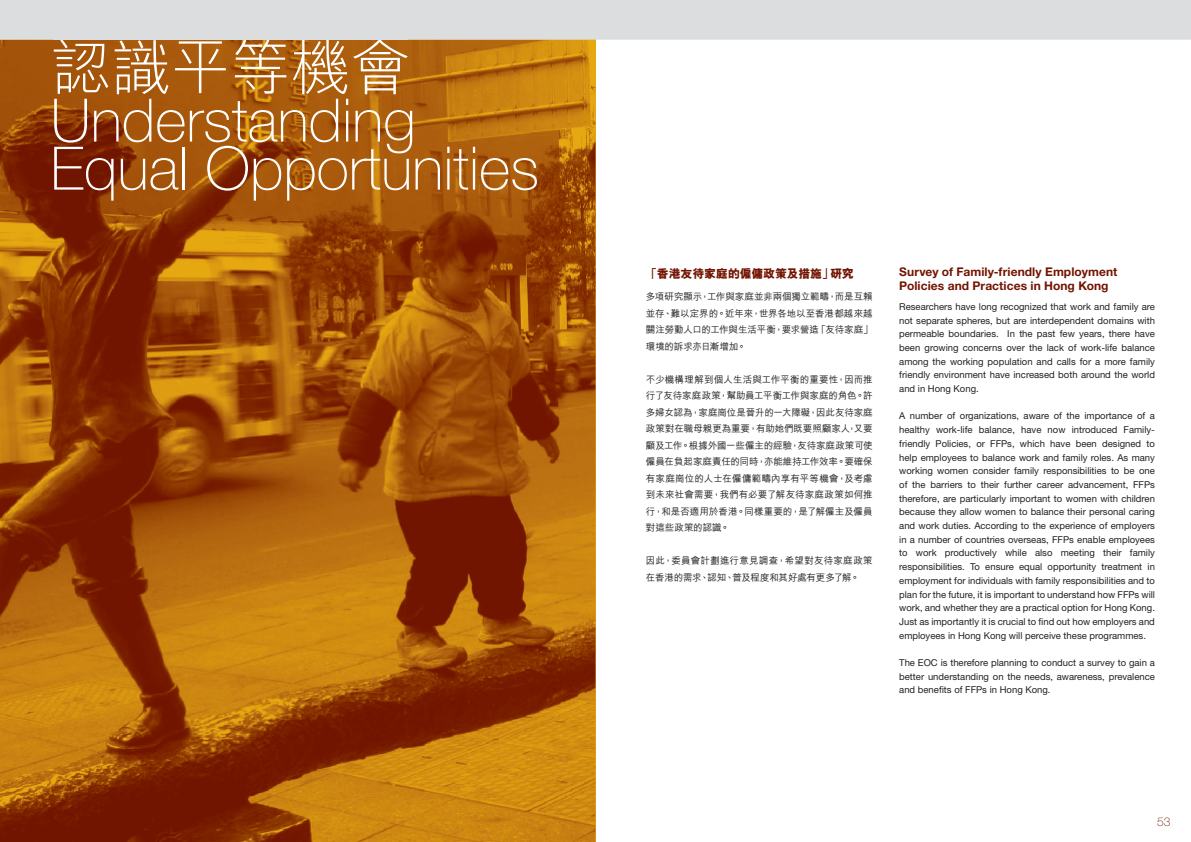
<style>
.page{position:relative;width:1191px;height:842px;background:#fff}
.page>*{position:absolute;margin:0;border:0;box-sizing:border-box;transform-origin:0 0}
.t1{font:100 60px/48px "Helvetica Neue";color:#fff}
.t2{font:300 60px "M Hei";color:#fff}
.t3{font:700 12px/14px "Helvetica Neue";letter-spacing:.005em;color:#721400}
.t4{font:800 12px "M Hei";letter-spacing:-.02em;color:#721400}
.t5{font:100 12px "Helvetica Neue";color:#721400}
.t6{font:9.5px/13.7px "Helvetica Neue";color:#231f20;text-align:justify}
.t7{font:500 9.5px/16.5px "M Hei";letter-spacing:-.005em;color:#231f20;text-align:justify}
</style>
<div class="page">
<img style="left:0;top:40px;width:595px;height:802px">
<div style="left:0;top:0;width:1191px;height:40px;background:#dcdddf"></div>
<hr style="left:54px;top:38px;width:354px;height:2px;background:#dcdddf">
<h1 class="t2" style="left:50px;top:36px;width:361px">認識平等機會</h1>
<h1 class="t1" style="left:50px;top:96px;width:490px">Understanding<br>Equal Opportunities</h1>
<p class="t4" style="left:646px;top:267px;width:209px">「香港友待家庭的僱傭政策及措施」研究</p>
<p class="t7" style="left:646px;top:289px;width:228px">多項研究顯示，工作與家庭並非兩個獨立範疇，而是互賴並存、難以定界的。近年來，世界各地以至香港都越來越關注勞動人口的工作與生活平衡，要求營造「友待家庭」環境的訴求亦日漸增加。</p>
<p class="t7" style="left:646px;top:371px;width:228px">不少機構理解到個人生活與工作平衡的重要性，因而推行了友待家庭政策，幫助員工平衡工作與家庭的角色。許多婦女認為，家庭崗位是晉升的一大障礙，因此友待家庭政策對在職母親更為重要，有助她們既要照顧家人，又要顧及工作。根據外國一些僱主的經驗，友待家庭政策可使僱員在負起家庭責任的同時，亦能維持工作效率。要確保有家庭崗位的人士在僱傭範疇內享有平等機會，及考慮到未來社會需要，我們有必要了解友待家庭政策如何推行，和是否適用於香港。同樣重要的，是了解僱主及僱員對這些政策的認識。</p>
<p class="t7" style="left:646px;top:553px;width:228px">因此，委員會計劃進行意見調查，希望對友待家庭政策在香港的需求、認知、普及程度和其好處有更多了解。</p>
<p class="t3" style="left:899px;top:265px;width:220px">Survey of Family-friendly Employment<br>Policies and Practices in Hong Kong</p>
<p class="t6" style="left:899px;top:299px;width:257px">Researchers have long recognized that work and family are not separate spheres, but are interdependent domains with permeable boundaries. In the past few years, there have been growing concerns over the lack of work-life balance among the working population and calls for a more family friendly environment have increased both around the world and in Hong Kong.</p>
<p class="t6" style="left:899px;top:409px;width:257px">A number of organizations, aware of the importance of a healthy work-life balance, have now introduced Family&shy;friendly Policies, or FFPs, which have been designed to help employees to balance work and family roles. As many working women consider family responsibilities to be one of the barriers to their further career advancement, FFPs therefore, are particularly important to women with children because they allow women to balance their personal caring and work duties. According to the experience of employers in a number of countries overseas, FFPs enable employees to work productively while also meeting their family responsibilities. To ensure equal opportunity treatment in employment for individuals with family responsibilities and to plan for the future, it is important to understand how FFPs will work, and whether they are a practical option for Hong Kong.<br>Just as importantly it is crucial to find out how employers and employees in Hong Kong will perceive these programmes.</p>
<p class="t6" style="left:899px;top:656px;width:257px">The EOC is therefore planning to conduct a survey to gain a better understanding on the needs, awareness, prevalence and benefits of FFPs in Hong Kong.</p>
<p class="t5" style="left:1157px;top:815px;width:15px">53</p>
</div>
